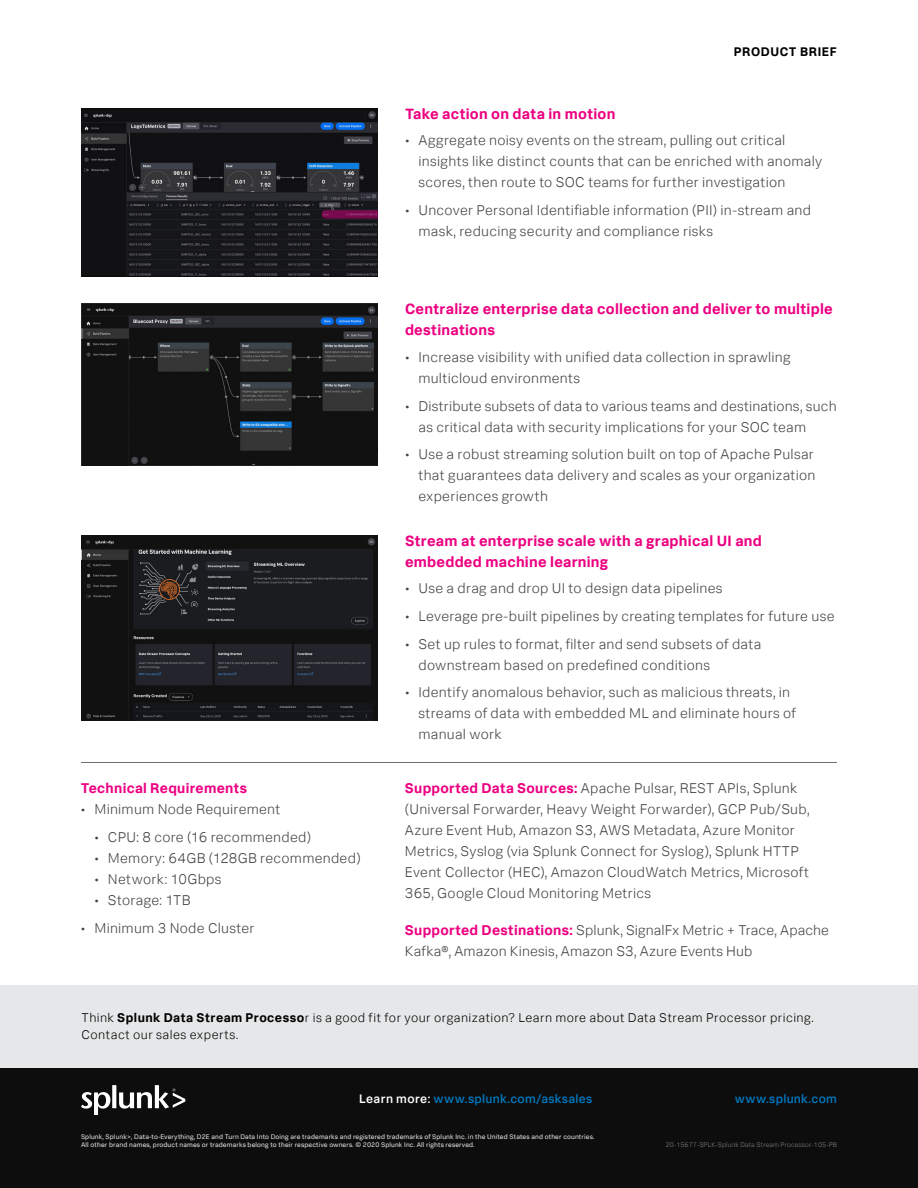
<style>
.page{position:relative;width:918px;height:1188px;background:#fff}
.page>*{position:absolute;margin:0;border:0;box-sizing:border-box;transform-origin:0 0}
.t1{font:700 15px/21px "Splunk Data Sans";letter-spacing:.02em;color:#ed0181}
.t2{font:300 14.25px/21px "Splunk Data Sans";letter-spacing:.02em;color:#414042}
.t3{font:700 14.25px "Splunk Data Sans";letter-spacing:.02em;color:#ed0181}
.t4{font:300 12.75px/17.2px "Splunk Data Sans";letter-spacing:.035em;color:#000}
.t5{font:700 12.6px "Splunk Data Sans";letter-spacing:.045em;color:#000}
.t6{font:500 12.45px "Splunk Data Sans";letter-spacing:.02em;color:#0077be}
.t7{font:6.75px/8.2px "Splunk Data Sans";letter-spacing:.015em;color:#e2e3e4}
.t8{font:300 6.75px "Splunk Data Sans";letter-spacing:.015em;color:#808285}
.s1{font-weight:700;color:#ed0181}
.s2{font-weight:700}
.s3{color:#fff}
</style>
<div class="page">
<div style="left:0;top:1066px;width:918px;height:122px;background:#0d0d0d"></div>
<div style="left:0;top:986px;width:918px;height:82px;background:#e6e7e8"></div>
<svg style="left:81px;top:1085px;width:104px;height:29px"></svg>
<hr style="left:81px;top:762px;width:756px;height:1px;background:#6d6e71">
<img style="left:81px;top:108px;width:297px;height:169px">
<img style="left:81px;top:304px;width:297px;height:161px">
<img style="left:81px;top:535px;width:297px;height:186px">
<p class="t5" style="left:734px;top:44px;width:105px">PRODUCT BRIEF</p>
<p class="t1" style="left:405px;top:103px;width:212px">Take action on data in motion</p>
<p class="t2" style="left:418px;top:130px;width:405px;text-indent:-13px">• Aggregate noisy events on the stream, pulling out critical insights like distinct counts that can be enriched with anomaly scores, then route to SOC teams for further investigation</p>
<p class="t2" style="left:418px;top:199px;width:394px;text-indent:-13px">• Uncover Personal Identifiable information (PII) in-stream and mask, reducing security and compliance risks</p>
<p class="t3" style="left:81px;top:779px;width:167px">Technical Requirements</p>
<p class="t2" style="left:81px;top:799px;width:201px">• Minimum Node Requirement</p>
<p class="t2" style="left:94px;top:826px;width:218px">• CPU: 8 core (16 recommended)</p>
<p class="t2" style="left:94px;top:847px;width:268px">• Memory: 64GB (128GB recommended)</p>
<p class="t2" style="left:94px;top:868px;width:128px">• Network: 10Gbps</p>
<p class="t2" style="left:94px;top:889px;width:98px">• Storage: 1TB</p>
<p class="t2" style="left:81px;top:917px;width:175px">• Minimum 3 Node Cluster</p>
<p class="t1" style="left:405px;top:298px;width:429px">Centralize enterprise data collection and deliver to multiple destinations</p>
<p class="t2" style="left:418px;top:346px;width:374px;text-indent:-13px">• Increase visibility with unified data collection in sprawling multicloud environments</p>
<p class="t2" style="left:418px;top:395px;width:420px;text-indent:-13px">• Distribute subsets of data to various teams and destinations, such as critical data with security implications for your SOC team</p>
<p class="t2" style="left:418px;top:444px;width:399px;text-align:justify;text-indent:-13px">• Use a robust streaming solution built on top of Apache Pulsar that guarantees data delivery and scales as your organization experiences growth</p>
<p class="t1" style="left:405px;top:530px;width:358px">Stream at enterprise scale with a graphical UI and embedded machine learning</p>
<p class="t2" style="left:405px;top:578px;width:319px">• Use a drag and drop UI to design data pipelines</p>
<p class="t2" style="left:405px;top:605px;width:431px">• Leverage pre-built pipelines by creating templates for future use</p>
<p class="t2" style="left:418px;top:633px;width:344px;text-indent:-13px">• Set up rules to format, filter and send subsets of data downstream based on predefined conditions</p>
<p class="t2" style="left:418px;top:682px;width:379px;text-indent:-13px">• Identify anomalous behavior, such as malicious threats, in streams of data with embedded ML and eliminate hours of manual work</p>
<p class="t2" style="left:405px;top:778px;width:406px"><span class="s1">Supported Data Sources:</span> Apache Pulsar, REST APIs, Splunk (Universal Forwarder, Heavy Weight Forwarder), GCP Pub/Sub, Azure Event Hub, Amazon S3, AWS Metadata, Azure Monitor Metrics, Syslog (via Splunk Connect for Syslog), Splunk HTTP Event Collector (HEC), Amazon CloudWatch Metrics, Microsoft 365, Google Cloud Monitoring Metrics</p>
<p class="t2" style="left:405px;top:920px;width:426px"><span class="s1">Supported Destinations:</span> Splunk, SignalFx Metric + Trace, Apache<br>Kafka®, Amazon Kinesis, Amazon S3, Azure Events Hub</p>
<p class="t4" style="left:82px;top:1009px;width:734px">Think <span class="s2">Splunk Data Stream Processo</span>r is a good fit for your organization? Learn more about Data Stream Processor pricing.<br>Contact our sales experts.</p>
<p class="t6" style="left:359px;top:1091px;width:235px"><span class="s3">Learn more:</span> www.splunk.com/asksales</p>
<p class="t6" style="left:735px;top:1091px;width:104px">www.splunk.com</p>
<p class="t7" style="left:81px;top:1133px;width:515px">Splunk, Splunk&gt;, Data-to-Everything, D2E and Turn Data Into Doing are trademarks and registered trademarks of Splunk Inc. in the United States and other countries.<br>All other brand names, product names or trademarks belong to their respective owners. © 2020 Splunk Inc. All rights reserved.</p>
<p class="t8" style="left:666px;top:1141px;width:173px">20-15677-SPLK-Splunk Data Stream Processor-105-PB</p>
</div>
